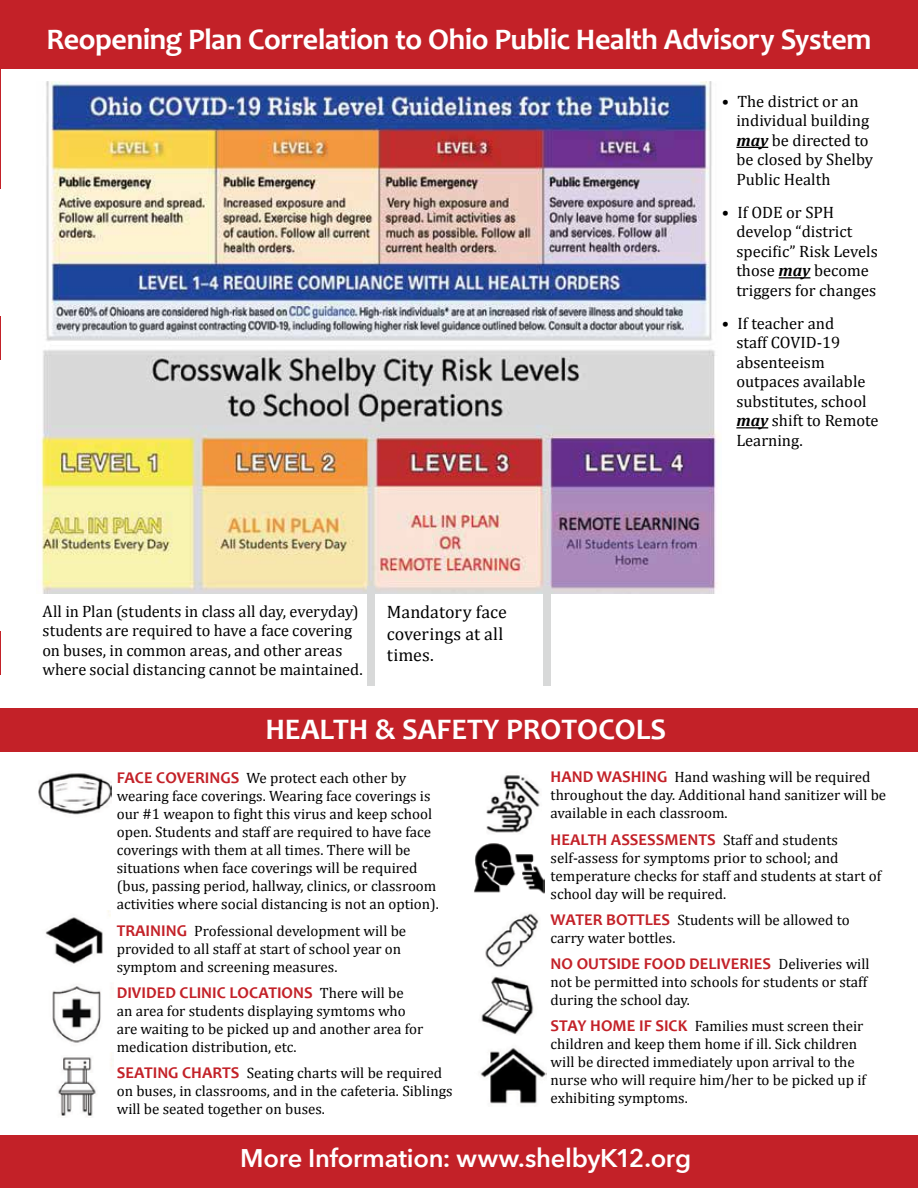
<style>
.page{position:relative;width:918px;height:1188px;background:#fff}
.page>*{position:absolute;margin:0;border:0;box-sizing:border-box;transform-origin:0 0}
.t1{font:700 30px "Candara";letter-spacing:-.015em;color:#fff}
.t2{font:600 25.5px "Avenir Next";letter-spacing:-.01em;color:#fff}
.t3{font:18px/21.6px "Cambria";letter-spacing:.005em;color:#000}
.t4{font:16.5px/19.5px "Cambria";color:#000}
.t5{font:700 16.5px "Candara";color:#c32128}
.t6{font:15px/18px "Cambria";color:#000}
.s1{font-weight:700;font-style:italic}
.s2{font-family:"Candara";font-weight:700;font-size:16.5px;color:#c32128}
.s3{font-family:"Cambria";font-weight:400;font-size:15px;color:#000}
</style>
<div class="page">
<div style="left:0;top:0;width:918px;height:69px;background:#c32128"></div>
<div style="left:0;top:1135px;width:918px;height:53px;background:#c32128"></div>
<hr style="left:0;top:316px;width:1px;height:44px;background:#c32128">
<img style="left:39px;top:82px;width:679px;height:512px">
<hr style="left:0;top:0;width:1px;height:189px;background:#c32128">
<div style="left:0;top:708px;width:918px;height:44px;background:#c32128"></div>
<hr style="left:0;top:631px;width:1px;height:44px;background:#c32128">
<img style="left:38px;top:773px;width:74px;height:42px">
<img style="left:45px;top:910px;width:66px;height:54px">
<img style="left:52px;top:986px;width:61px;height:57px">
<img style="left:58px;top:1053px;width:55px;height:64px">
<img style="left:486px;top:775px;width:54px;height:58px">
<img style="left:474px;top:843px;width:70px;height:51px">
<img style="left:485px;top:913px;width:54px;height:55px">
<img style="left:481px;top:976px;width:53px;height:59px">
<img style="left:479px;top:1047px;width:68px;height:57px">
<hr style="left:736px;top:147px;width:32px;height:1px;background:#000">
<hr style="left:779px;top:277px;width:31px;height:1px;background:#000">
<hr style="left:736px;top:427px;width:32px;height:1px;background:#000">
<div style="left:367px;top:586px;width:8px;height:100px;background:#d8d9d9"></div>
<div style="left:543px;top:586px;width:7px;height:100px;background:#d8d9d9"></div>
<h1 class="t1" style="left:47px;top:21px;width:826px">Reopening Plan Correlation to Ohio Public Health Advisory System</h1>
<p class="t4" style="left:736px;top:91px;width:138px;text-indent:-15px">• The district or an individual building <span class="s1">may</span> be directed to be closed by Shelby<br>Public Health</p>
<p class="t4" style="left:736px;top:202px;width:143px;text-indent:-15px">• If ODE or SPH develop “district specific” Risk Levels those <span class="s1">may</span> become triggers for changes</p>
<p class="t4" style="left:736px;top:313px;width:144px;text-indent:-15px">• If teacher and<br>staff COVID-19 absenteeism outpaces available substitutes, school <span class="s1">may</span> shift to Remote<br>Learning.</p>
<p class="t4" style="left:43px;top:601px;width:322px">All in Plan (students in class all day, everyday) students are required to have a face covering on buses, in common areas, and other areas where social distancing cannot be maintained.</p>
<p class="t3" style="left:387px;top:601px;width:122px">Mandatory face coverings at all times.</p>
<h1 class="t1" style="left:265px;top:711px;width:402px">HEALTH &amp; SAFETY PROTOCOLS</h1>
<p class="t6" style="left:117px;top:769px;width:324px"><span class="s2">FACE COVERINGS</span> We protect each other by wearing face coverings. Wearing face coverings is our #1 weapon to fight this virus and keep school open. Students and staff are required to have face coverings with them at all times. There will be situations when face coverings will be required (bus, passing period, hallway, clinics, or classroom activities where social distancing is not an option).</p>
<p class="t6" style="left:117px;top:921px;width:291px"><span class="s2">TRAINING</span> Professional development will be provided to all staff at start of school year on symptom and screening measures.</p>
<p class="t5" style="left:117px;top:982px;width:289px">DIVIDED CLINIC LOCATIONS <span class="s3">There will be</span></p>
<p class="t6" style="left:117px;top:1002px;width:308px">an area for students displaying symtoms who are waiting to be picked up and another area for medication distribution, etc.</p>
<p class="t6" style="left:117px;top:1064px;width:337px"><span class="s2">SEATING CHARTS</span> Seating charts will be required on buses, in classrooms, and in the cafeteria. Siblings will be seated together on buses.</p>
<p class="t6" style="left:551px;top:768px;width:337px"><span class="s2">HAND WASHING</span> Hand washing will be required throughout the day. Additional hand sanitizer will be available in each classroom.</p>
<p class="t5" style="left:551px;top:829px;width:289px">HEALTH ASSESSMENTS <span class="s3">Staff and students</span></p>
<p class="t6" style="left:551px;top:849px;width:332px">self-assess for symptoms prior to school; and temperature checks for staff and students at start of school day will be required.</p>
<p class="t6" style="left:551px;top:911px;width:301px"><span class="s2">WATER BOTTLES</span> Students will be allowed to carry water bottles.</p>
<p class="t5" style="left:551px;top:954px;width:320px">NO OUTSIDE FOOD DELIVERIES <span class="s3">Deliveries will</span></p>
<p class="t6" style="left:551px;top:973px;width:318px">not be permitted into schools for students or staff during the school day.</p>
<p class="t6" style="left:551px;top:1017px;width:317px"><span class="s2">STAY HOME IF SICK</span> Families must screen their children and keep them home if ill. Sick children will be directed immediately upon arrival to the nurse who will require him/her to be picked up if exhibiting symptoms.</p>
<h2 class="t2" style="left:240px;top:1136px;width:453px">More Information: www.shelbyK12.org</h2>
</div>
